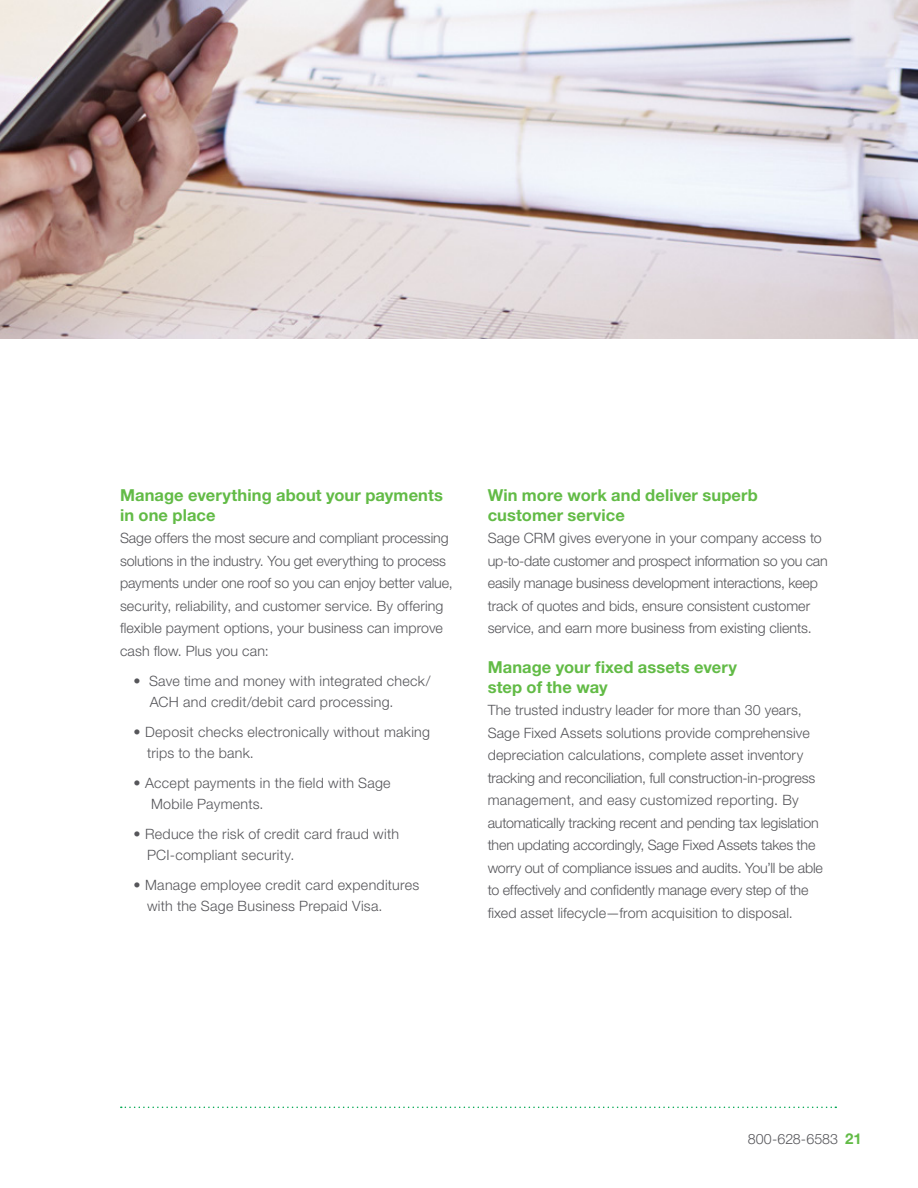
<style>
.page{position:relative;width:918px;height:1188px;background:#fff}
.page>*{position:absolute;margin:0;border:0;box-sizing:border-box;transform-origin:0 0}
.t1{font:700 16.5px/19.5px "Helvetica Neue";letter-spacing:.005em;color:#62bb46}
.t2{font:300 14.25px/22.5px "Helvetica Neue LT Std";color:#56565a}
.t3{font:300 14.25px/21px "Helvetica Neue LT Std";letter-spacing:.02em;color:#56565a}
.s1{font-weight:700;font-size:15px;color:#62bb46}
</style>
<div class="page">
<svg style="left:121px;top:1107px;width:715px;height:1px"></svg>
<img style="left:0;top:0;width:918px;height:338px">
<p class="t1" style="left:120px;top:485px;width:324px">Manage everything about your payments in one place</p>
<p class="t2" style="left:120px;top:527px;width:334px">Sage offers the most secure and compliant processing solutions in the industry. You get everything to process payments under one roof so you can enjoy better value, security, reliability, and customer service. By offering flexible payment options, your business can improve cash flow. Plus you can:</p>
<p class="t3" style="left:150px;top:670px;width:282px;text-indent:-16px">• Save time and money with integrated check/<br>ACH and credit/debit card processing.</p>
<p class="t3" style="left:147px;top:721px;width:285px;text-indent:-13px">• Deposit checks electronically without making trips to the bank.</p>
<p class="t3" style="left:151px;top:772px;width:241px;text-indent:-18px">• Accept payments in the field with Sage<br>Mobile Payments.</p>
<p class="t3" style="left:147px;top:823px;width:253px;text-indent:-13px">• Reduce the risk of credit card fraud with<br>PCI-compliant security.</p>
<p class="t3" style="left:147px;top:874px;width:274px;text-indent:-14px">• Manage employee credit card expenditures with the Sage Business Prepaid Visa.</p>
<p class="t1" style="left:488px;top:485px;width:272px">Win more work and deliver superb customer service</p>
<p class="t2" style="left:488px;top:527px;width:342px">Sage CRM gives everyone in your company access to up-to-date customer and prospect information so you can easily manage business development interactions, keep track of quotes and bids, ensure consistent customer service, and earn more business from existing clients.</p>
<p class="t1" style="left:488px;top:657px;width:251px">Manage your fixed assets every step of the way</p>
<p class="t2" style="left:488px;top:699px;width:337px">The trusted industry leader for more than 30 years, Sage Fixed Assets solutions provide comprehensive depreciation calculations, complete asset inventory tracking and reconciliation, full construction-in-progress management, and easy customized reporting. By automatically tracking recent and pending tax legislation then updating accordingly, Sage Fixed Assets takes the worry out of compliance issues and audits. You’ll be able to effectively and confidently manage every step of the fixed asset lifecycle—from acquisition to disposal.</p>
<p class="t2" style="left:748px;top:1127px;width:116px">800-628-6583 <span class="s1">21</span></p>
</div>
